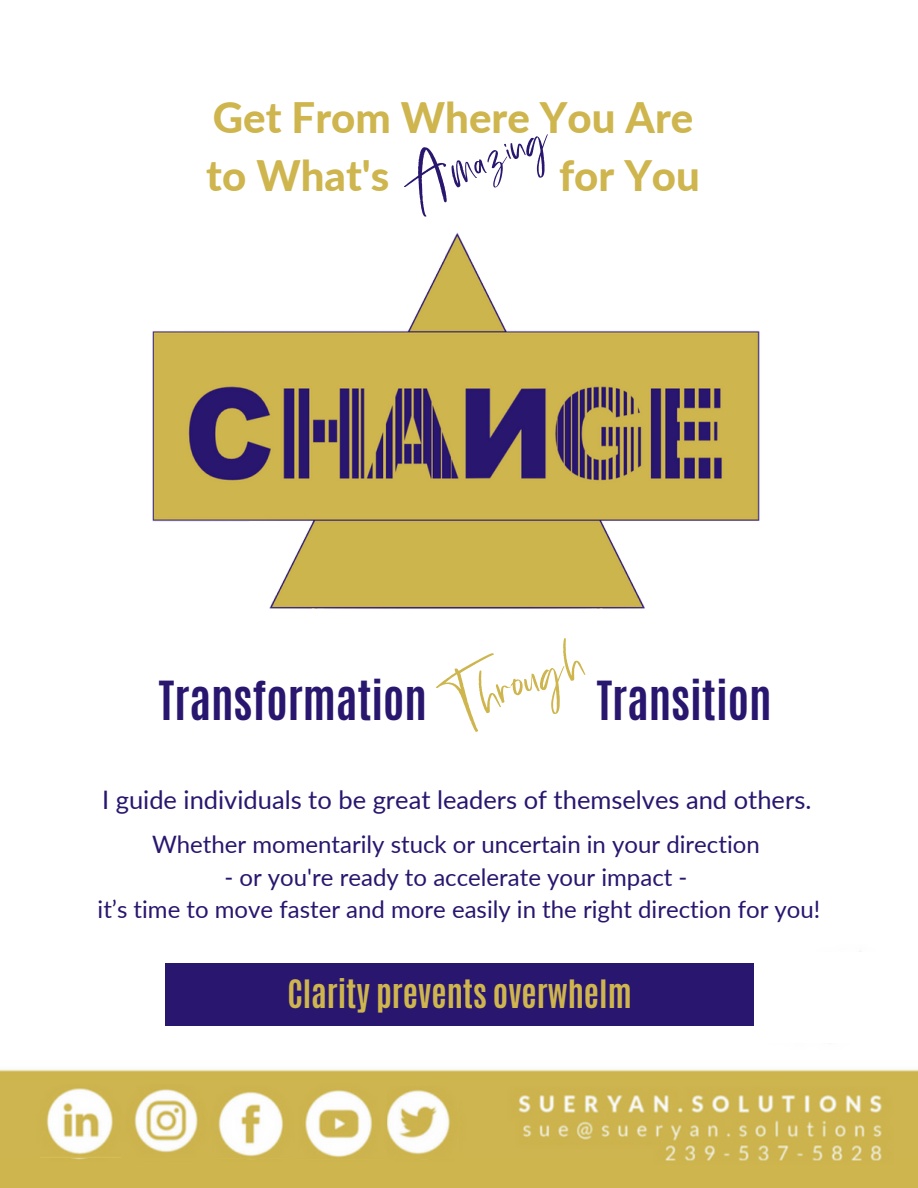
<style>
.page{position:relative;width:918px;height:1188px;background:#fff}
.page>*{position:absolute;margin:0;border:0;box-sizing:border-box;transform-origin:0 0}
.t1{font:75px "atlantis";color:#ceb54e}
.t2{font:67.5px "atlantis";color:#29166f}
.t3{font:700 45px "Antonio";color:#29166f}
.t4{font:800 42px/58.5px "Lato";color:#ceb54e}
.t5{font:700 32.7px "Antonio";color:#ceb54e}
.t6{font:25.5px "Lato";color:#29166f}
.t7{font:24px/32.7px "Lato";color:#29166f;text-align:center}
</style>
<div class="page">
<div style="left:0;top:1118px;width:918px;height:70px;background:#ceb54e"></div>
<img style="left:0;top:951px;width:918px;height:209px">
<img style="left:215px;top:1085px;width:77px;height:73px">
<img style="left:300px;top:1083px;width:80px;height:76px">
<div style="left:602px;top:952px;width:294px;height:90px;background:#fff"></div>
<img style="left:508px;top:1087px;width:388px;height:74px">
<img style="left:388px;top:1086px;width:70px;height:72px">
<img style="left:128px;top:1084px;width:78px;height:76px">
<img style="left:40px;top:1085px;width:80px;height:73px">
<div style="left:165px;top:964px;width:589px;height:62px;background:#29166f"></div>
<img style="left:152px;top:232px;width:608px;height:377px">
<h3 class="t4" style="left:206px;top:87px;width:489px">Get From Where You Are to What's</h3>
<h2 class="t2" style="left:390px;top:152px;width:155px;rotate:-22deg">Amazing</h2>
<h3 class="t4" style="left:559px;top:146px;width:142px">for You</h3>
<h1 class="t1" style="left:427px;top:667px;width:148px;rotate:-21deg">Through</h1>
<h3 class="t3" style="left:159px;top:668px;width:269px">Transformation</h3>
<h3 class="t3" style="left:597px;top:668px;width:176px">Transition</h3>
<p class="t6" style="left:102px;top:783px;width:711px">I guide individuals to be great leaders of themselves and others.</p>
<p class="t7" style="left:152px;top:828px;width:609px">Whether momentarily stuck or uncertain in your direction</p>
<p class="t7" style="left:98px;top:860px;width:724px">- or you're ready to accelerate your impact -<br>it’s time to move faster and more easily in the right direction for you!</p>
<h3 class="t5" style="left:287px;top:971px;width:346px">Clarity prevents overwhelm</h3>
</div>
